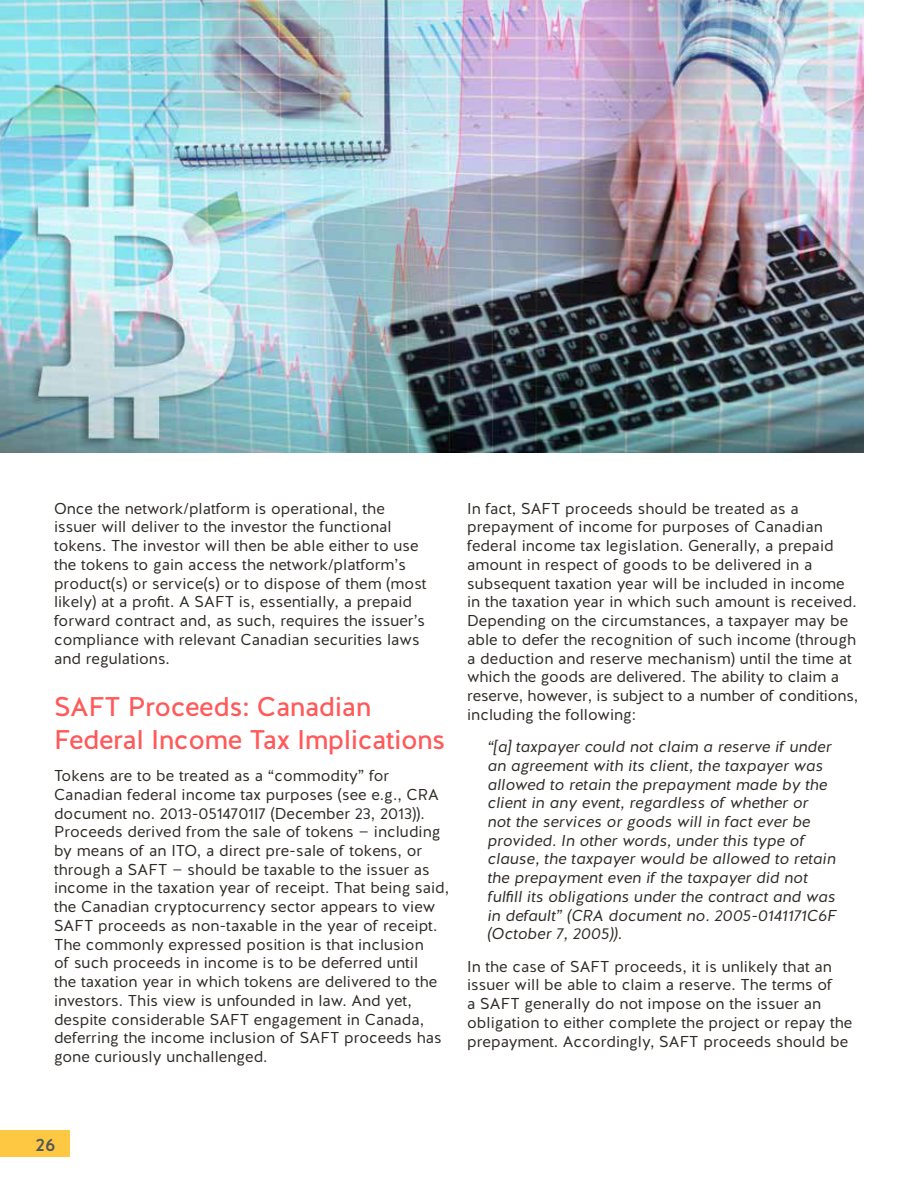
<style>
.page{position:relative;width:918px;height:1188px;background:#fff}
.page>*{position:absolute;margin:0;border:0;box-sizing:border-box;transform-origin:0 0}
.t1{font:27px/32.4px "Halis GR";letter-spacing:-.02em;color:#ff5959}
.t2{font:500 18px "Halis GR";color:#555759}
.t3{font:15.75px/18.8px "Halis R";color:#2e2a25}
.t4{font:italic 15.75px/18.8px "Halis GR";color:#2e2a25}
</style>
<div class="page">
<hr style="left:917px;top:855px;width:1px;height:333px;background:#9ad6ef">
<img style="left:0;top:0;width:863px;height:452px">
<div style="left:0;top:1130px;width:69px;height:27px;background:#ffc843"></div>
<p class="t3" style="left:54px;top:499px;width:374px">Once the network/platform is operational, the issuer will deliver to the investor the functional tokens. The investor will then be able either to use the tokens to gain access the network/platform’s product(s) or service(s) or to dispose of them (most likely) at a profit. A SAFT is, essentially, a prepaid forward contract and, as such, requires the issuer’s compliance with relevant Canadian securities laws and regulations.</p>
<h1 class="t1" style="left:54px;top:691px;width:393px">SAFT Proceeds: Canadian<br>Federal Income Tax Implications</h1>
<p class="t3" style="left:54px;top:767px;width:397px">Tokens are to be treated as a “commodity” for Canadian federal income tax purposes (see e.g., CRA document no. 2013-0514701I7 (December 23, 2013)).<br>Proceeds derived from the sale of tokens — including by means of an ITO, a direct pre-sale of tokens, or through a SAFT — should be taxable to the issuer as income in the taxation year of receipt. That being said, the Canadian cryptocurrency sector appears to view SAFT proceeds as non-taxable in the year of receipt.<br>The commonly expressed position is that inclusion<br>of such proceeds in income is to be deferred until<br>the taxation year in which tokens are delivered to the investors. This view is unfounded in law. And yet, despite considerable SAFT engagement in Canada, deferring the income inclusion of SAFT proceeds has gone curiously unchallenged.</p>
<p class="t3" style="left:467px;top:499px;width:393px">In fact, SAFT proceeds should be treated as a prepayment of income for purposes of Canadian federal income tax legislation. Generally, a prepaid amount in respect of goods to be delivered in a subsequent taxation year will be included in income in the taxation year in which such amount is received.<br>Depending on the circumstances, a taxpayer may be able to defer the recognition of such income (through a deduction and reserve mechanism) until the time at which the goods are delivered. The ability to claim a reserve, however, is subject to a number of conditions, including the following:</p>
<p class="t4" style="left:487px;top:738px;width:351px">“[a] taxpayer could not claim a reserve if under an agreement with its client, the taxpayer was allowed to retain the prepayment made by the client in any event, regardless of whether or<br>not the services or goods will in fact ever be provided. In other words, under this type of clause, the taxpayer would be allowed to retain the prepayment even if the taxpayer did not fulfill its obligations under the contract and was in default” (CRA document no. 2005-0141171C6F (October 7, 2005)).</p>
<p class="t3" style="left:467px;top:957px;width:387px">In the case of SAFT proceeds, it is unlikely that an issuer will be able to claim a reserve. The terms of<br>a SAFT generally do not impose on the issuer an obligation to either complete the project or repay the prepayment. Accordingly, SAFT proceeds should be</p>
<p class="t2" style="left:35px;top:1133px;width:22px">26</p>
</div>
